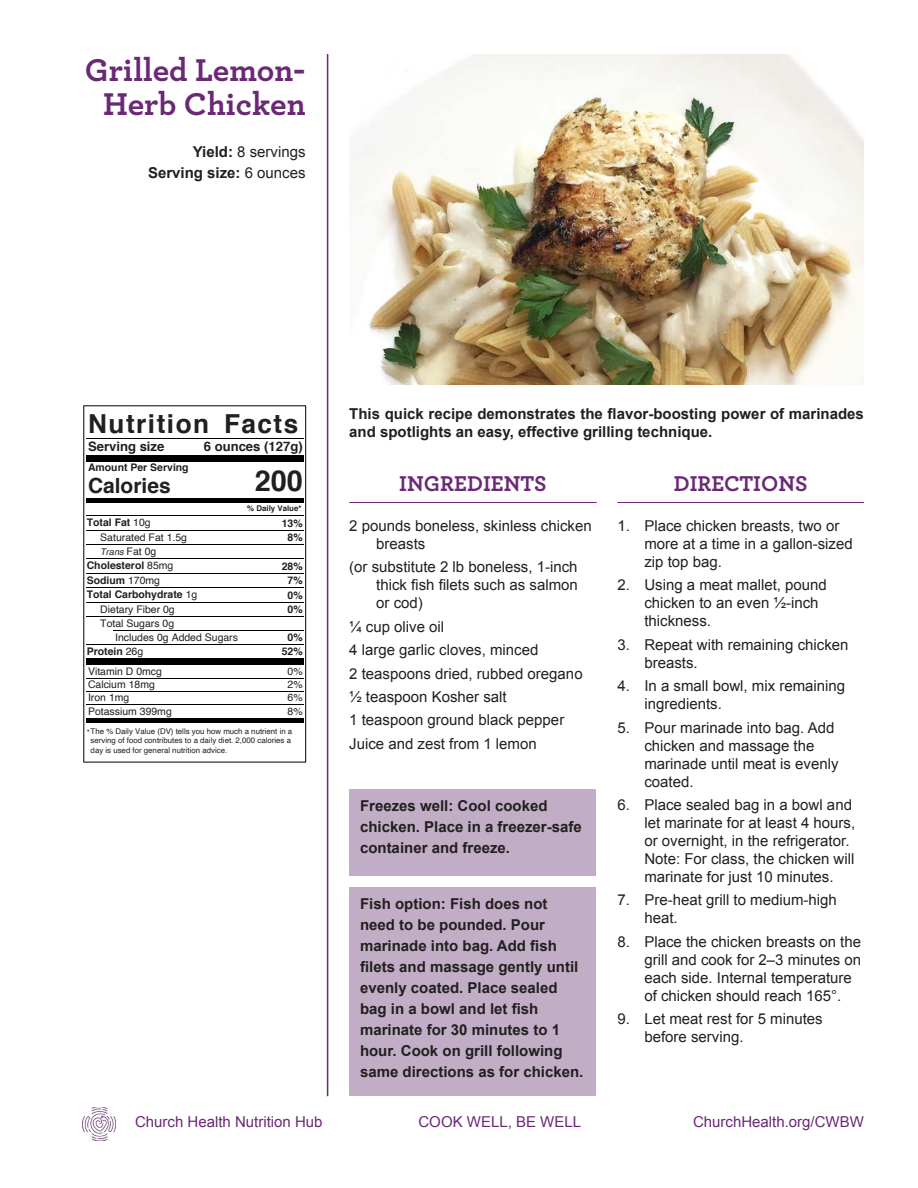
<style>
.page{position:relative;width:918px;height:1188px;background:#fff}
.page>*{position:absolute;margin:0;border:0;box-sizing:border-box;transform-origin:0 0}
.t1{font:700 33px/34.5px "Archer";color:#6a2875;text-align:center}
.t2{font:700 28.8px "Helvetica";color:#221f1f}
.t3{font:700 26.25px "Helvetica";letter-spacing:.06em;color:#221f1f}
.t4{font:700 22.5px "Archer";color:#6a2875}
.t5{font:700 21px "Helvetica";color:#221f1f}
.t6{font:15px/18px "Arial";color:#221f1f}
.t7{font:700 15px/21px "Arial";color:#221f1f}
.t8{font:15px "Arial";color:#6a2875}
.t9{font:700 13.05px "Helvetica";color:#221f1f}
.t10{font:10.5px/13.8px "Helvetica";color:#221f1f}
.t11{font:700 10.5px "Helvetica";color:#221f1f}
.t12{font:italic 9.15px "Helvetica";color:#221f1f}
.t13{font:7.8px/9.6px "Helvetica";color:#221f1f}
.t14{font:700 7.8px "Helvetica";color:#221f1f}
.s1{font-weight:400}
.s2{font-style:normal;font-size:10.5px}
</style>
<div class="page">
<img style="left:82px;top:1107px;width:33px;height:33px">
<hr style="left:327px;top:54px;width:1px;height:1042px;background:#6a2875">
<hr style="left:349px;top:502px;width:248px;height:1px;background:#6a2875">
<hr style="left:617px;top:502px;width:247px;height:1px;background:#6a2875">
<hr style="left:87px;top:439px;width:217px;height:1px;background:#000">
<div style="left:87px;top:455px;width:217px;height:6px;background:#000"></div>
<div style="left:87px;top:498px;width:217px;height:5px;background:#000"></div>
<hr style="left:87px;top:516px;width:217px;height:1px;background:#000">
<hr style="left:87px;top:530px;width:217px;height:1px;background:#000">
<hr style="left:87px;top:544px;width:217px;height:1px;background:#000">
<hr style="left:87px;top:559px;width:217px;height:1px;background:#000">
<hr style="left:87px;top:573px;width:217px;height:1px;background:#000">
<hr style="left:87px;top:588px;width:217px;height:1px;background:#000">
<hr style="left:87px;top:602px;width:217px;height:1px;background:#000">
<hr style="left:87px;top:616px;width:217px;height:1px;background:#000">
<hr style="left:114px;top:631px;width:190px;height:1px;background:#000">
<hr style="left:87px;top:644px;width:217px;height:1px;background:#000">
<div style="left:87px;top:659px;width:217px;height:6px;background:#000"></div>
<hr style="left:87px;top:678px;width:217px;height:1px;background:#000">
<hr style="left:87px;top:691px;width:217px;height:1px;background:#000">
<hr style="left:87px;top:705px;width:217px;height:1px;background:#000">
<div style="left:87px;top:718px;width:217px;height:5px;background:#000"></div>
<hr style="left:83px;top:405px;width:223px;height:1px;background:#000">
<hr style="left:83px;top:762px;width:223px;height:1px;background:#000">
<hr style="left:83px;top:406px;width:1px;height:356px;background:#000">
<hr style="left:305px;top:406px;width:1px;height:356px;background:#000">
<img style="left:349px;top:54px;width:515px;height:330px">
<div style="left:349px;top:888px;width:247px;height:208px;background:#c2adc7"></div>
<div style="left:349px;top:790px;width:247px;height:86px;background:#c2adc7"></div>
<h1 class="t1" style="left:85px;top:54px;width:222px">Grilled Lemon-<br>Herb Chicken</h1>
<p class="t7" style="left:148px;top:143px;width:159px;text-align:right">Yield: <span class="s1">8 servings<br></span>Serving size: <span class="s1">6 ounces</span></p>
<p class="t7" style="left:349px;top:403px;width:516px">This quick recipe demonstrates the flavor-boosting power of marinades</p>
<h3 class="t3" style="left:88px;top:402px;width:212px">Nutrition Facts</h3>
<p class="t7" style="left:349px;top:421px;width:365px">and spotlights an easy, effective grilling technique.</p>
<p class="t9" style="left:88px;top:441px;width:78px">Serving size</p>
<p class="t9" style="left:204px;top:441px;width:100px">6 ounces (127g)</p>
<p class="t11" style="left:88px;top:463px;width:102px">Amount Per Serving</p>
<h3 class="t5" style="left:88px;top:477px;width:84px">Calories</h3>
<h2 class="t2" style="left:255px;top:470px;width:50px">200</h2>
<p class="t14" style="left:247px;top:506px;width:56px">% Daily Value*</p>
<p class="t11" style="left:87px;top:518px;width:66px">Total Fat <span class="s1">10g</span></p>
<p class="t11" style="left:282px;top:519px;width:22px">13%</p>
<p class="t10" style="left:100px;top:531px;width:88px">Saturated Fat 1.5g</p>
<p class="t11" style="left:288px;top:533px;width:17px">8%</p>
<p class="t12" style="left:100px;top:546px;width:58px">Trans <span class="s2">Fat 0g</span></p>
<p class="t11" style="left:87px;top:562px;width:88px">Cholesterol <span class="s1">85mg</span></p>
<p class="t11" style="left:282px;top:562px;width:22px">28%</p>
<p class="t11" style="left:87px;top:576px;width:75px">Sodium <span class="s1">170mg</span></p>
<p class="t11" style="left:288px;top:577px;width:17px">7%</p>
<p class="t11" style="left:87px;top:590px;width:112px">Total Carbohydrate <span class="s1">1g</span></p>
<p class="t11" style="left:288px;top:591px;width:17px">0%</p>
<p class="t10" style="left:100px;top:603px;width:76px">Dietary Fiber 0g</p>
<p class="t11" style="left:288px;top:605px;width:17px">0%</p>
<p class="t10" style="left:115px;top:617px;width:124px;text-indent:-15px">Total Sugars 0g<br>Includes 0g Added Sugars</p>
<h3 class="t4" style="left:399px;top:473px;width:149px">INGREDIENTS</h3>
<p class="t6" style="left:376px;top:518px;width:217px;text-indent:-27px">2 pounds boneless, skinless chicken breasts</p>
<p class="t6" style="left:376px;top:559px;width:203px;text-align:justify;text-indent:-27px">(or substitute 2 lb boneless, 1-inch thick fish filets such as salmon or cod)</p>
<p class="t6" style="left:349px;top:616px;width:235px;line-height:23.4px">¼ cup olive oil<br>4 large garlic cloves, minced<br>2 teaspoons dried, rubbed oregano ½ teaspoon Kosher salt<br>1 teaspoon ground black pepper<br>Juice and zest from 1 lemon</p>
<h3 class="t4" style="left:674px;top:473px;width:135px">DIRECTIONS</h3>
<p class="t6" style="left:644px;top:518px;width:210px;text-indent:-27px">1. Place chicken breasts, two or more at a time in a gallon-sized zip top bag.</p>
<p class="t6" style="left:644px;top:576px;width:184px;text-indent:-27px">2. Using a meat mallet, pound chicken to an even ½-inch thickness.</p>
<p class="t6" style="left:644px;top:636px;width:206px;text-indent:-27px">3. Repeat with remaining chicken breasts.</p>
<p class="t6" style="left:644px;top:677px;width:202px;text-indent:-27px">4. In a small bowl, mix remaining ingredients.</p>
<p class="t6" style="left:644px;top:718px;width:196px;text-indent:-27px">5. Pour marinade into bag. Add chicken and massage the marinade until meat is evenly coated.</p>
<p class="t6" style="left:644px;top:797px;width:212px;text-indent:-27px">6. Place sealed bag in a bowl and let marinate for at least 4 hours, or overnight, in the refrigerator.<br>Note: For class, the chicken will marinate for just 10 minutes.</p>
<p class="t6" style="left:644px;top:891px;width:194px;text-indent:-27px">7. Pre-heat grill to medium-high heat.</p>
<p class="t6" style="left:644px;top:934px;width:218px;text-indent:-27px">8. Place the chicken breasts on the grill and cook for 2–3 minutes on each side. Internal temperature of chicken should reach 165°.</p>
<p class="t6" style="left:644px;top:1010px;width:180px;text-indent:-27px">9. Let meat rest for 5 minutes before serving.</p>
<p class="t11" style="left:288px;top:633px;width:17px">0%</p>
<p class="t11" style="left:87px;top:647px;width:58px">Protein <span class="s1">26g</span></p>
<p class="t11" style="left:282px;top:647px;width:22px">52%</p>
<p class="t10" style="left:88px;top:665px;width:75px">Vitamin D 0mcg</p>
<p class="t10" style="left:288px;top:665px;width:17px">0%</p>
<p class="t10" style="left:88px;top:678px;width:68px">Calcium 18mg</p>
<p class="t10" style="left:288px;top:678px;width:17px">2%</p>
<p class="t10" style="left:88px;top:692px;width:43px">Iron 1mg</p>
<p class="t10" style="left:288px;top:692px;width:17px">6%</p>
<p class="t10" style="left:88px;top:705px;width:85px">Potassium 399mg</p>
<p class="t10" style="left:288px;top:705px;width:17px">8%</p>
<p class="t13" style="left:91px;top:727px;width:203px;text-indent:-4px">*The % Daily Value (DV) tells you how much a nutrient in a serving of food contributes to a daily diet. 2,000 calories a day is used for general nutrition advice.</p>
<p class="t7" style="left:360px;top:796px;width:223px">Freezes well: Cool cooked chicken. Place in a freezer-safe container and freeze.</p>
<p class="t7" style="left:360px;top:895px;width:225px">Fish option: Fish does not need to be pounded. Pour marinade into bag. Add fish filets and massage gently until evenly coated. Place sealed bag in a bowl and let fish marinate for 30 minutes to 1 hour. Cook on grill following same directions as for chicken.</p>
<p class="t8" style="left:135px;top:1116px;width:189px">Church Health Nutrition Hub</p>
<p class="t8" style="left:419px;top:1116px;width:164px">COOK WELL, BE WELL</p>
<p class="t8" style="left:693px;top:1116px;width:172px">ChurchHealth.org/CWBW</p>
</div>
